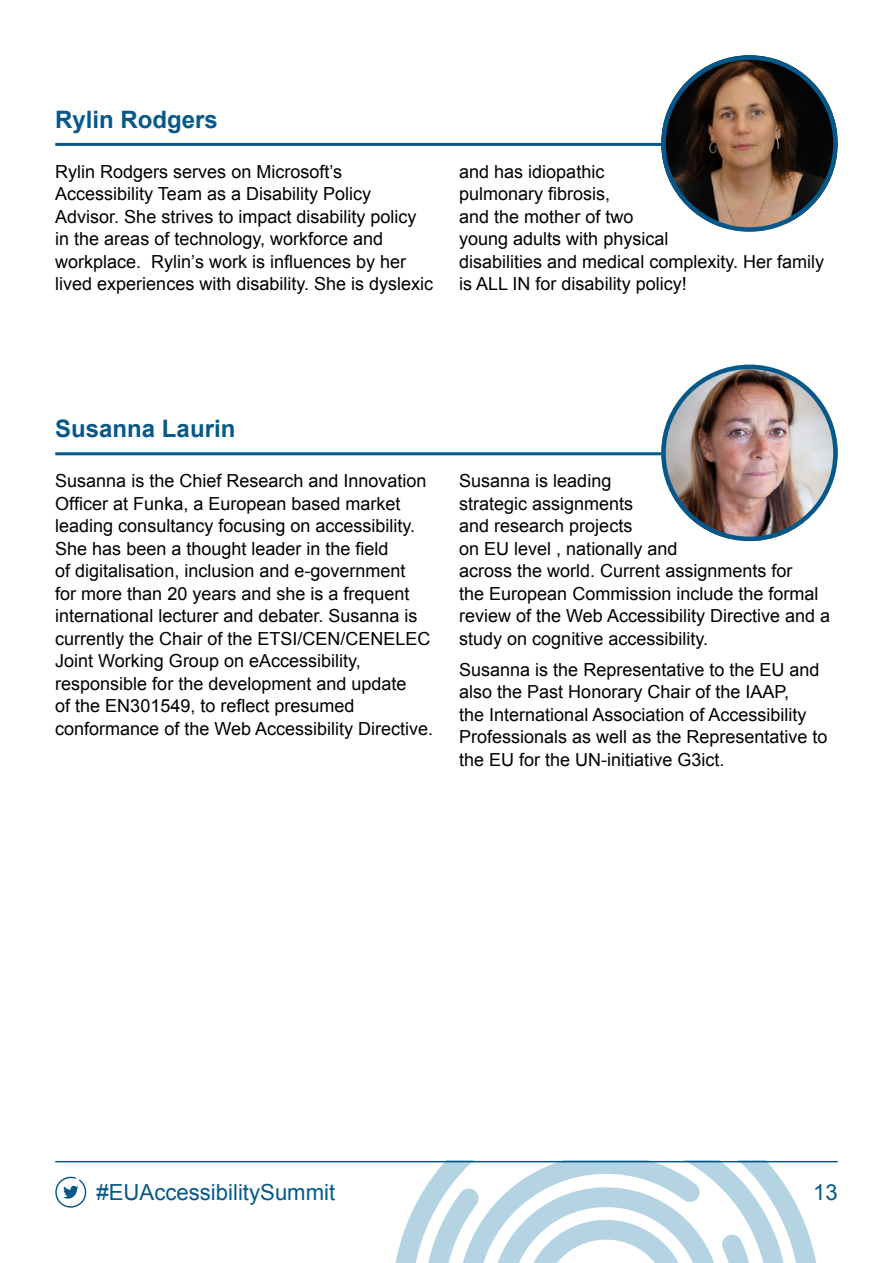
<style>
.page{position:relative;width:893px;height:1263px;background:#fff}
.page>*{position:absolute;margin:0;border:0;box-sizing:border-box;transform-origin:0 0}
.t1{font:700 24px "Arial";color:#05598a}
.t2{font:22.2px "Arial";color:#05598a}
.t3{font:18px/22.5px "Arial";color:#000}
</style>
<div class="page">
<hr style="left:55px;top:452px;width:783px;height:3px;background:#05598a">
<img style="left:661px;top:365px;width:177px;height:176px;border-radius:88px">
<div style="left:661px;top:365px;width:177px;height:176px;border:4px solid #05598a;border-radius:50%"></div>
<svg style="left:55px;top:1176px;width:32px;height:32px"></svg>
<svg style="left:387px;top:1162px;width:451px;height:101px"></svg>
<hr style="left:55px;top:1161px;width:783px;height:1px;background:#05598a">
<hr style="left:55px;top:143px;width:783px;height:3px;background:#05598a">
<img style="left:661px;top:55px;width:177px;height:177px;border-radius:88px">
<div style="left:661px;top:55px;width:177px;height:177px;border:4px solid #05598a;border-radius:50%"></div>
<p class="t1" style="left:55px;top:104px;width:164px">Rylin Rodgers</p>
<p class="t3" style="left:55px;top:160px;width:379px">Rylin Rodgers serves on Microsoft’s Accessibility Team as a Disability Policy Advisor. She strives to impact disability policy in the areas of technology, workforce and workplace. Rylin’s work is influences by her lived experiences with disability. She is dyslexic</p>
<p class="t3" style="left:459px;top:160px;width:366px">and has idiopathic<br>pulmonary fibrosis,<br>and the mother of two<br>young adults with physical<br>disabilities and medical complexity. Her family is ALL IN for disability policy!</p>
<p class="t1" style="left:55px;top:413px;width:182px">Susanna Laurin</p>
<p class="t3" style="left:55px;top:470px;width:379px">Susanna is the Chief Research and Innovation Officer at Funka, a European based market leading consultancy focusing on accessibility.<br>She has been a thought leader in the field<br>of digitalisation, inclusion and e-government<br>for more than 20 years and she is a frequent international lecturer and debater. Susanna is currently the Chair of the ETSI/CEN/CENELEC Joint Working Group on eAccessibility, responsible for the development and update<br>of the EN301549, to reflect presumed conformance of the Web Accessibility Directive.</p>
<p class="t3" style="left:459px;top:470px;width:372px">Susanna is leading<br>strategic assignments<br>and research projects<br>on EU level , nationally and<br>across the world. Current assignments for<br>the European Commission include the formal review of the Web Accessibility Directive and a study on cognitive accessibility.</p>
<p class="t3" style="left:459px;top:658px;width:370px">Susanna is the Representative to the EU and also the Past Honorary Chair of the IAAP,<br>the International Association of Accessibility Professionals as well as the Representative to the EU for the UN-initiative G3ict.</p>
<p class="t2" style="left:96px;top:1178px;width:240px">#EUAccessibilitySummit</p>
<p class="t2" style="left:813px;top:1178px;width:26px">13</p>
</div>
